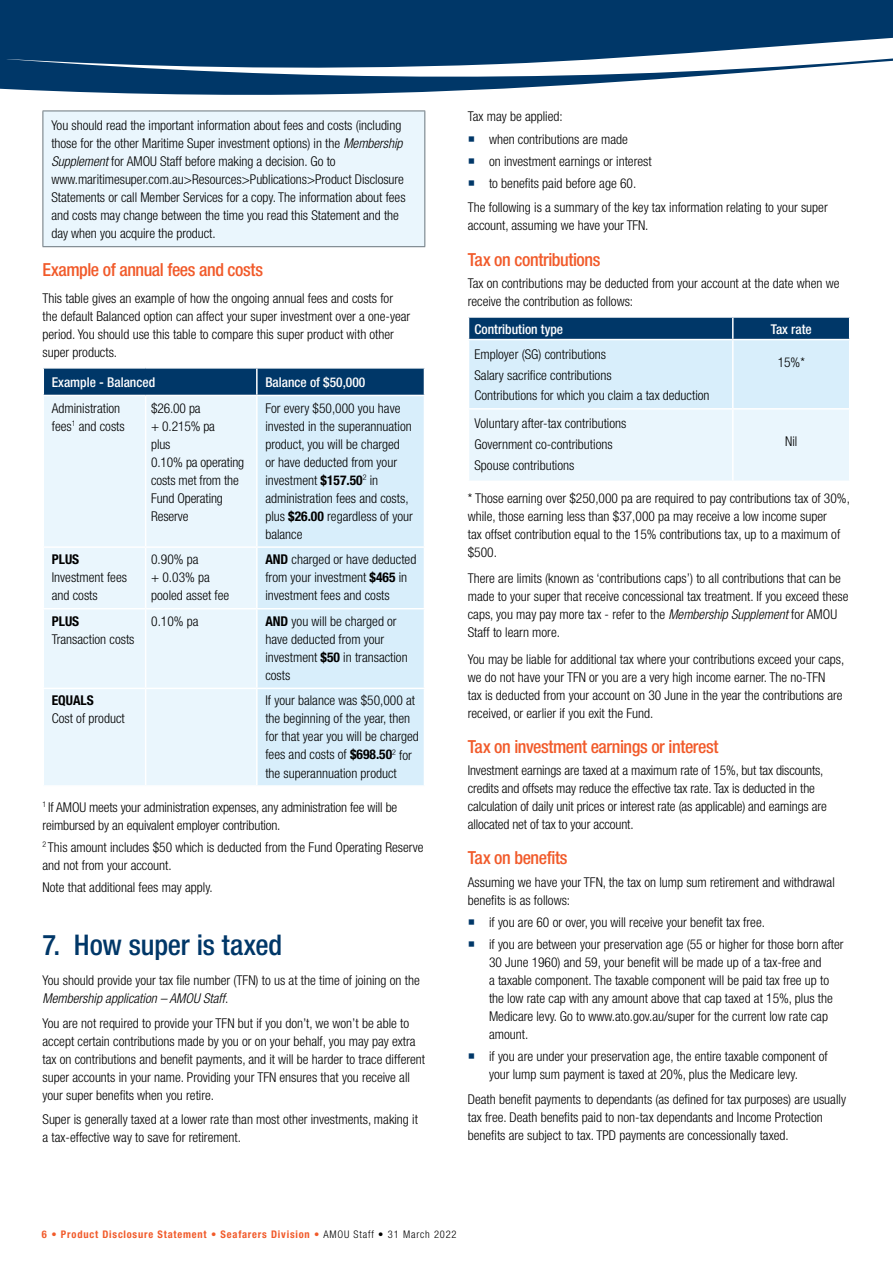
<style>
.page{position:relative;width:893px;height:1263px;background:#fff}
.page>*{position:absolute;margin:0;border:0;box-sizing:border-box;transform-origin:0 0}
.t1{font:500 condensed 28.5px "Helvetica Neue";letter-spacing:-.005em;color:#003768}
.t2{font:500 condensed 18px "Helvetica Neue";letter-spacing:-.025em;color:#f15a2a}
.t3{font:300 condensed 13.5px/18px "Helvetica Neue";color:#000}
.t4{font:500 condensed 13.5px "Helvetica Neue";color:#fff}
.t5{font:700 condensed 13.5px "Helvetica Neue";color:#000}
.t6{font:700 condensed 10.5px "Helvetica Neue";letter-spacing:.075em;color:#f15a2a}
.s1{font-style:italic}
.s2{font-weight:700}
.s3{font-weight:300}
.s4{font-weight:300;color:#000}
</style>
<div class="page">
<svg style="left:0;top:0;width:893px;height:116px;fill:#003768"></svg>
<svg style="left:468px;top:317px;width:382px;height:164px;background:#c4d9e8"></svg>
<hr style="left:468px;top:339px;width:265px;height:1px;background:#fff">
<hr style="left:468px;top:340px;width:1px;height:68px;background:#fff">
<hr style="left:733px;top:339px;width:117px;height:1px;background:#fff">
<hr style="left:732px;top:340px;width:2px;height:68px;background:#fff">
<hr style="left:849px;top:340px;width:1px;height:68px;background:#fff">
<hr style="left:468px;top:408px;width:265px;height:2px;background:#fff">
<hr style="left:468px;top:410px;width:1px;height:71px;background:#fff">
<hr style="left:733px;top:408px;width:117px;height:2px;background:#fff">
<hr style="left:732px;top:410px;width:2px;height:71px;background:#fff">
<hr style="left:849px;top:410px;width:1px;height:71px;background:#fff">
<div style="left:43px;top:111px;width:382px;height:136px;background:#eaf6fd"></div>
<hr style="left:43px;top:111px;width:1px;height:135px;background:#6a757c">
<hr style="left:43px;top:111px;width:382px;height:1px;background:#6a757c">
<hr style="left:424px;top:111px;width:1px;height:135px;background:#6a757c">
<hr style="left:43px;top:246px;width:382px;height:1px;background:#6a757c">
<div style="left:44px;top:396px;width:212px;height:389px;background:#eaf6fd"></div>
<div style="left:258px;top:396px;width:166px;height:389px;background:#d8eefb"></div>
<svg style="left:43px;top:368px;width:382px;height:27px;background:#0a3f6e"></svg>
<hr style="left:145px;top:396px;width:1px;height:150px;background:#fff">
<hr style="left:43px;top:546px;width:103px;height:2px;background:#fff">
<hr style="left:146px;top:546px;width:111px;height:2px;background:#fff">
<hr style="left:145px;top:548px;width:1px;height:60px;background:#fff">
<hr style="left:257px;top:546px;width:168px;height:2px;background:#fff">
<hr style="left:43px;top:608px;width:103px;height:1px;background:#fff">
<hr style="left:146px;top:608px;width:111px;height:1px;background:#fff">
<hr style="left:145px;top:609px;width:1px;height:79px;background:#fff">
<hr style="left:257px;top:608px;width:168px;height:1px;background:#fff">
<hr style="left:43px;top:688px;width:103px;height:1px;background:#fff">
<hr style="left:146px;top:688px;width:111px;height:1px;background:#fff">
<hr style="left:145px;top:689px;width:1px;height:96px;background:#fff">
<hr style="left:257px;top:688px;width:168px;height:1px;background:#fff">
<p class="t3" style="left:51px;top:116px;width:356px">You should read the important information about fees and costs (including those for the other Maritime Super investment options) in the <span class="s1">Membership Supplement</span> for AMOU Staff before making a decision. Go to www.maritimesuper.com.au&gt;Resources&gt;Publications&gt;Product Disclosure Statements or call Member Services for a copy. The information about fees and costs may change between the time you read this Statement and the day when you acquire the product.</p>
<h2 class="t2" style="left:43px;top:259px;width:222px">Example of annual fees and costs</h2>
<p class="t3" style="left:43px;top:289px;width:369px">This table gives an example of how the ongoing annual fees and costs for the default Balanced option can affect your super investment over a one-year period. You should use this table to compare this super product with other super products.</p>
<p class="t4" style="left:52px;top:374px;width:105px">Example - Balanced</p>
<p class="t4" style="left:265px;top:374px;width:102px">Balance of $50,000</p>
<p class="t3" style="left:52px;top:399px;width:75px">Administration fees<sup>1</sup> and costs</p>
<p class="t3" style="left:151px;top:399px;width:95px">$26.00 pa<br>+ 0.215% pa<br>plus<br>0.10% pa operating costs met from the<br>Fund Operating<br>Reserve</p>
<p class="t3" style="left:265px;top:399px;width:149px">For every $50,000 you have invested in the superannuation product, you will be charged<br>or have deducted from your investment <span class="s2">$157.50</span><sup>2</sup> in administration fees and costs, plus <span class="s2">$26.00</span> regardless of your balance</p>
<p class="t5" style="left:52px;top:551px;width:29px">PLUS</p>
<p class="t3" style="left:52px;top:568px;width:77px">Investment fees and costs</p>
<p class="t3" style="left:151px;top:550px;width:80px">0.90% pa<br>+ 0.03% pa pooled asset fee</p>
<p class="t3" style="left:265px;top:550px;width:152px"><span class="s2">AND</span> charged or have deducted from your investment <span class="s2">$465</span> in investment fees and costs</p>
<p class="t5" style="left:52px;top:613px;width:29px">PLUS</p>
<p class="t3" style="left:52px;top:630px;width:84px">Transaction costs</p>
<p class="t3" style="left:151px;top:612px;width:49px">0.10% pa</p>
<p class="t3" style="left:265px;top:612px;width:144px"><span class="s2">AND</span> you will be charged or have deducted from your investment <span class="s2">$50</span> in transaction costs</p>
<p class="t3" style="left:265px;top:691px;width:155px">If your balance was $50,000 at the beginning of the year, then for that year you will be charged fees and costs of <span class="s2">$698.50</span><sup>2</sup> for the superannuation product</p>
<p class="t3" style="left:43px;top:798px;width:356px"><sup>1</sup> If AMOU meets your administration expenses, any administration fee will be reimbursed by an equivalent employer contribution.</p>
<p class="t3" style="left:43px;top:838px;width:383px"><sup>2</sup> This amount includes $50 which is deducted from the Fund Operating Reserve and not from your account.</p>
<p class="t3" style="left:43px;top:878px;width:172px">Note that additional fees may apply.</p>
<p class="t5" style="left:52px;top:692px;width:44px">EQUALS</p>
<p class="t3" style="left:52px;top:709px;width:74px">Cost of product</p>
<h1 class="t1" style="left:43px;top:927px;width:241px">7. How super is taxed</h1>
<p class="t3" style="left:43px;top:971px;width:379px">You should provide your tax file number (TFN) to us at the time of joining on the<br><span class="s1">Membership application – AMOU Staff</span>.</p>
<p class="t3" style="left:43px;top:1014px;width:384px">You are not required to provide your TFN but if you don’t, we won’t be able to accept certain contributions made by you or on your behalf, you may pay extra tax on contributions and benefit payments, and it will be harder to trace different super accounts in your name. Providing your TFN ensures that you receive all your super benefits when you retire.</p>
<p class="t3" style="left:43px;top:1110px;width:377px">Super is generally taxed at a lower rate than most other investments, making it a tax-effective way to save for retirement.</p>
<p class="t3" style="left:489px;top:105px;width:164px;line-height:22.2px;text-indent:-21px">Tax may be applied:<br>when contributions are made<br>on investment earnings or interest to benefits paid before age 60.</p>
<p class="t3" style="left:468px;top:199px;width:361px">The following is a summary of the key tax information relating to your super account, assuming we have your TFN.</p>
<h2 class="t2" style="left:468px;top:249px;width:134px">Tax on contributions</h2>
<p class="t3" style="left:468px;top:274px;width:373px">Tax on contributions may be deducted from your account at the date when we receive the contribution as follows:</p>
<p class="t4" style="left:474px;top:321px;width:90px">Contribution type</p>
<p class="t4" style="left:771px;top:321px;width:42px">Tax rate</p>
<p class="t3" style="left:474px;top:344px;width:237px;line-height:20.7px">Employer (SG) contributions<br>Salary sacrifice contributions<br>Contributions for which you claim a tax deduction</p>
<p class="t3" style="left:778px;top:353px;width:29px">15%*</p>
<p class="t3" style="left:474px;top:413px;width:153px;line-height:20.7px">Voluntary after-tax contributions<br>Government co-contributions<br>Spouse contributions</p>
<p class="t3" style="left:785px;top:432px;width:14px">Nil</p>
<p class="t3" style="left:468px;top:489px;width:384px">* Those earning over $250,000 pa are required to pay contributions tax of 30%, while, those earning less than $37,000 pa may receive a low income super<br>tax offset contribution equal to the 15% contributions tax, up to a maximum of $500.</p>
<p class="t3" style="left:468px;top:569px;width:382px">There are limits (known as ‘contributions caps’) to all contributions that can be made to your super that receive concessional tax treatment. If you exceed these caps, you may pay more tax - refer to the <span class="s1">Membership Supplement</span> for AMOU Staff to learn more.</p>
<p class="t3" style="left:468px;top:650px;width:378px">You may be liable for additional tax where your contributions exceed your caps, we do not have your TFN or you are a very high income earner. The no-TFN<br>tax is deducted from your account on 30 June in the year the contributions are received, or earlier if you exit the Fund.</p>
<h2 class="t2" style="left:468px;top:736px;width:252px">Tax on investment earnings or interest</h2>
<p class="t3" style="left:468px;top:761px;width:360px">Investment earnings are taxed at a maximum rate of 15%, but tax discounts, credits and offsets may reduce the effective tax rate. Tax is deducted in the calculation of daily unit prices or interest rate (as applicable) and earnings are allocated net of tax to your account.</p>
<h2 class="t2" style="left:468px;top:847px;width:101px">Tax on benefits</h2>
<p class="t3" style="left:468px;top:873px;width:369px">Assuming we have your TFN, the tax on lump sum retirement and withdrawal benefits is as follows:</p>
<p class="t3" style="left:489px;top:911px;width:356px;line-height:22.2px">if you are 60 or over, you will receive your benefit tax free.<br>if you are between your preservation age (55 or higher for those born after</p>
<p class="t3" style="left:489px;top:953px;width:345px">30 June 1960) and 59, your benefit will be made up of a tax-free and<br>a taxable component. The taxable component will be paid tax free up to the low rate cap with any amount above that cap taxed at 15%, plus the Medicare levy. Go to www.ato.gov.au/super for the current low rate cap amount.</p>
<p class="t3" style="left:489px;top:1047px;width:340px">if you are under your preservation age, the entire taxable component of your lump sum payment is taxed at 20%, plus the Medicare levy.</p>
<p class="t3" style="left:468px;top:1090px;width:380px">Death benefit payments to dependants (as defined for tax purposes) are usually tax free. Death benefits paid to non-tax dependants and Income Protection benefits are subject to tax. TPD payments are concessionally taxed.</p>
<p class="t6" style="left:42px;top:1228px;width:416px">6 • Product Disclosure Statement • Seafarers Division <span class="s3">•</span> <span class="s4">AMOU Staff • 31 March 2022</span></p>
</div>
